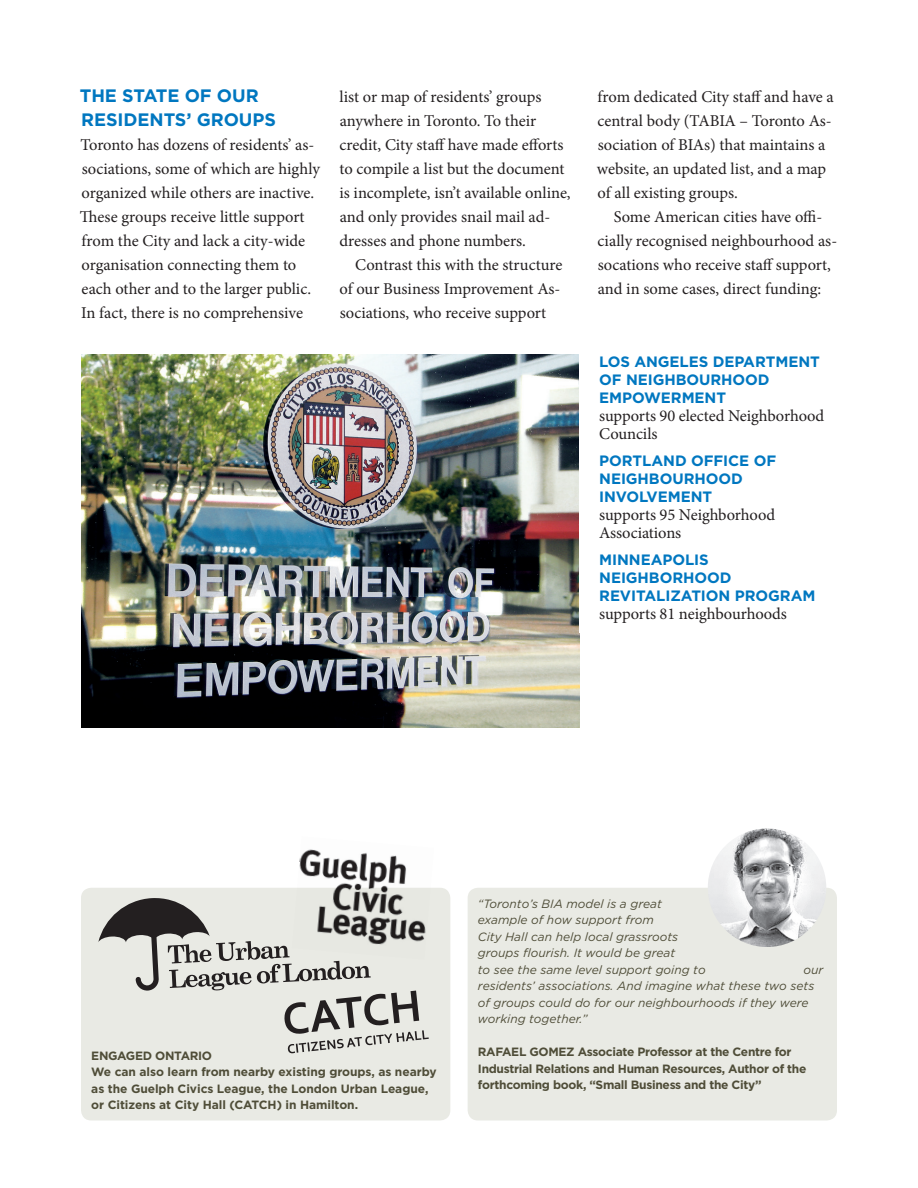
<style>
.page{position:relative;width:918px;height:1188px;background:#fff}
.page>*{position:absolute;margin:0;border:0;box-sizing:border-box;transform-origin:0 0}
.t1{font:700 18px/24px "Gotham HTF";letter-spacing:-.005em;color:#0077c0}
.t2{font:16.5px/24px "Minion Pro";letter-spacing:-.005em;color:#231f20}
.t3{font:700 15px/18px "Gotham HTF";letter-spacing:-.005em;color:#0077c0}
.t4{font:700 12px/16.5px "Gotham HTF";letter-spacing:-.025em;color:#4f4d38}
.t5{font:italic 12px/16.5px "Gotham HTF";color:#4f4d38}
</style>
<div class="page">
<img style="left:81px;top:354px;width:498px;height:374px">
<div style="left:468px;top:888px;width:369px;height:232px;background:#e9eae4;border-radius:10px"></div>
<div style="left:81px;top:888px;width:369px;height:232px;background:#e9eae4;border-radius:10px"></div>
<img style="left:708px;top:829px;width:118px;height:118px;border-radius:59px">
<img style="left:299px;top:849px;width:108px;height:48px">
<svg style="left:98px;top:897px;width:331px;height:156px"></svg>
<p class="t1" style="left:80px;top:83px;width:198px">The state of our residents’ groups</p>
<p class="t2" style="left:80px;top:133px;width:242px">Toronto has dozens of residents’ as&shy;sociations, some of which are highly organized while others are inactive.<br>These groups receive little support from the City and lack a city-wide organisation connecting them to each other and to the larger public.<br>In fact, there is no comprehensive</p>
<p class="t2" style="left:339px;top:85px;width:233px">list or map of residents’ groups anywhere in Toronto. To their credit, City staff have made efforts to compile a list but the document is incomplete, isn’t available online, and only provides snail mail ad&shy;dresses and phone numbers.</p>
<p class="t2" style="left:340px;top:253px;width:224px;text-align:justify;text-indent:16px">Contrast this with the structure of our Business Improvement As&shy;sociations, who receive support</p>
<p class="t2" style="left:597px;top:85px;width:238px">from dedicated City staff and have a central body (TABIA – Toronto As&shy;sociation of BIAs) that maintains a website, an updated list, and a map of all existing groups.</p>
<p class="t2" style="left:598px;top:205px;width:241px;text-indent:16px">Some American cities have offi&shy;cially recognised neighbourhood as&shy;socations who receive staff support, and in some cases, direct funding:</p>
<p class="t3" style="left:599px;top:352px;width:11px">LOS</p>
<p class="t3" style="left:634px;top:352px;width:12px">ANGELES</p>
<p class="t3" style="left:599px;top:352px;width:222px;text-indent:114px">Departm ent of Neighbourhood<br>Em powerm ent</p>
<p class="t2" style="left:599px;top:406px;width:227px;line-height:18px">supports 90 elected Neighborhood<br>Councils</p>
<p class="t3" style="left:599px;top:451px;width:104px">Portland Off</p>
<p class="t3" style="left:599px;top:451px;width:174px;text-indent:124px">ice of<br>Neighbourhood<br>I nvolvem ent</p>
<p class="t2" style="left:599px;top:505px;width:177px;line-height:18px">supports 95 Neighborhood<br>Associations</p>
<p class="t3" style="left:599px;top:550px;width:215px">Minneapolis<br>N eighborhood<br>Revitalization Program</p>
<p class="t2" style="left:599px;top:601px;width:189px">supports 81 neighbourhoods</p>
<p class="t4" style="left:91px;top:1047px;width:347px">Engaged Ontario<br>We can also learn from nearby existing groups, as nearby as the Guelph Civics League, the London Urban League, or Citizens at City Hall (CATCH</p>
<p class="t4" style="left:277px;top:1096px;width:83px">) in Hamilton.</p>
<p class="t5" style="left:478px;top:895px;width:229px">“Toronto’s BIA model is a great example of how support from<br>City Hall can help local grassroots groups flourish. It would be great<br>to see the same level support going to</p>
<p class="t5" style="left:478px;top:961px;width:347px;text-indent:326px">our residents’ associations. And imagine what these two sets of groups could do for our neighbourhoods if they were working together.”</p>
<p class="t4" style="left:478px;top:1043px;width:330px">Rafael Gom ez Associate Professor at the Centre for<br>I ndustrial Relations and H uman Resources, Author of the forthcoming book, “Small Business and the City”</p>
</div>
